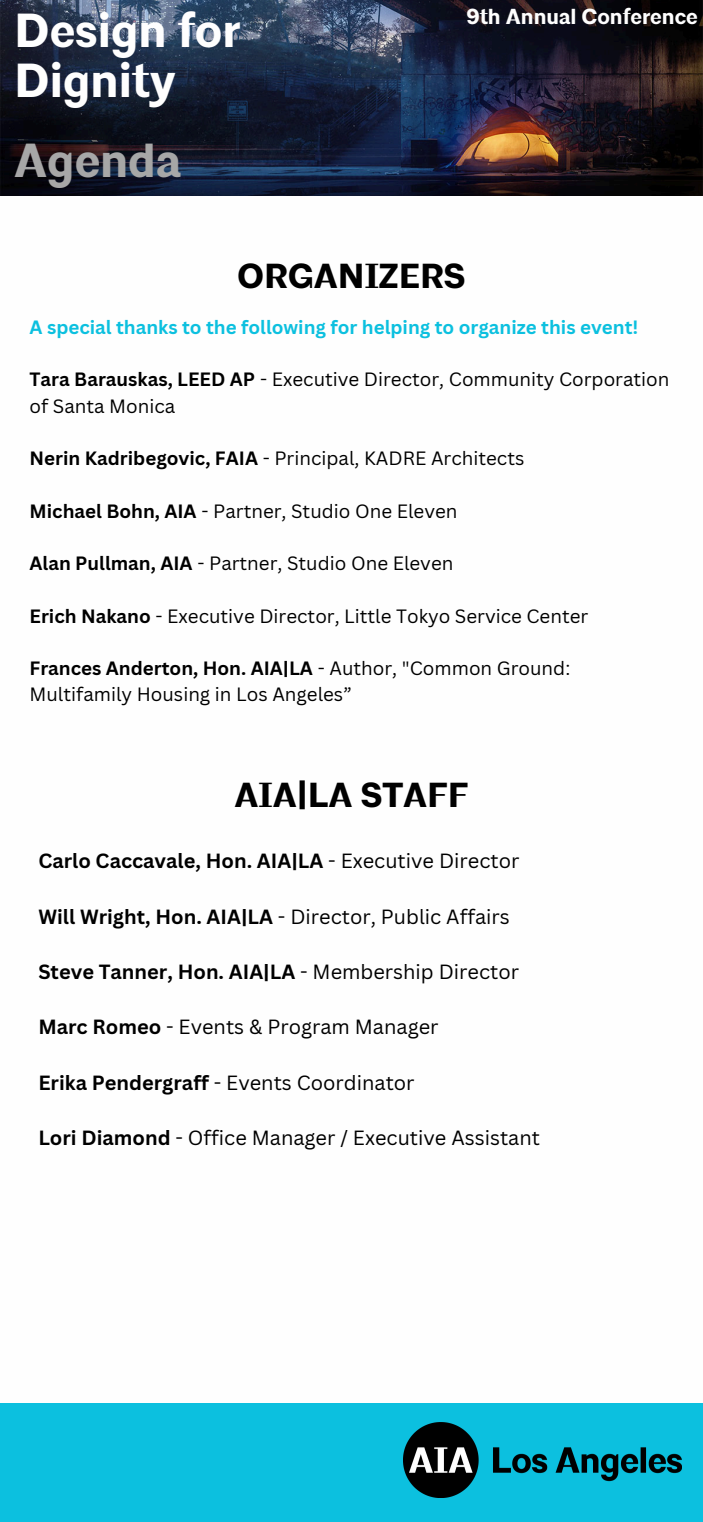
<style>
.page{position:relative;width:703px;height:1522px;background:#fff}
.page>*{position:absolute;margin:0;border:0;box-sizing:border-box;transform-origin:0 0}
.t1{font:700 47.69px/49.4px "Architype";color:#fefefe}
.t2{font:700 47.69px "Architype";color:#a7a7a7}
.t3{font:700 34.69px "Architype";color:#000}
.t4{font:700 21.69px "Architype";color:#fefefe}
.t5{font:20px "Canva Sans";color:#000}
.t6{font:700 20px "Canva Sans";color:#000}
.t7{font:18.75px/26.2px "Canva Sans";color:#000}
.t8{font:700 18.75px "Canva Sans";color:#0cc0df}
.s1{font-weight:700}
.s2{font-weight:400}
</style>
<div class="page">
<img style="left:0;top:0;width:702px;height:195px">
<div style="left:0;top:1403px;width:702px;height:118px;background:#0cc0df"></div>
<img style="left:403px;top:1422px;width:278px;height:75px">
<h1 class="t1" style="left:14px;top:8px;width:227px">Design for<br>Dignity</h1>
<h1 class="t2" style="left:14px;top:134px;width:168px">Agenda</h1>
<h2 class="t4" style="left:466px;top:4px;width:233px">9th Annual Conference</h2>
<h5 class="t3" style="left:237px;top:256px;width:230px">ORGANIZERS</h5>
<p class="t8" style="left:30px;top:313px;width:610px">A special thanks to the following for helping to organize this event!</p>
<p class="t7" style="left:30px;top:366px;width:641px"><span class="s1">Tara Barauskas, LEED AP</span> - Executive Director, Community Corporation of Santa Monica</p>
<p class="t7" style="left:30px;top:444px;width:496px"><span class="s1">Nerin Kadribegovic, FAIA</span> - Principal, KADRE Architects</p>
<p class="t7" style="left:30px;top:497px;width:429px"><span class="s1">Michael Bohn, AIA</span> - Partner, Studio One Eleven</p>
<p class="t7" style="left:30px;top:549px;width:425px"><span class="s1">Alan Pullman, AIA</span> - Partner, Studio One Eleven</p>
<p class="t7" style="left:30px;top:602px;width:560px"><span class="s1">Erich Nakano</span> - Executive Director, Little Tokyo Service Center</p>
<h2 class="t7" style="left:30px;top:654px;width:542px"><span class="s1">Frances Anderton, Hon. AIA|LA</span> - Author, "Common Ground:<br>Multifamily Housing in Los Angeles”</h2>
<h4 class="t3" style="left:234px;top:775px;width:235px">AIA|LA STAFF</h4>
<h4 class="t6" style="left:38px;top:846px;width:482px">Carlo Caccavale, Hon. AIA|LA <span class="s2">- Executive Director</span></h4>
<h4 class="t5" style="left:38px;top:902px;width:472px"><span class="s1">Will Wright, Hon. AIA|LA</span> - Director, Public Affairs</h4>
<h4 class="t6" style="left:38px;top:957px;width:482px">Steve Tanner, Hon. AIA|LA <span class="s2">- Membership Director</span></h4>
<h4 class="t5" style="left:38px;top:1012px;width:401px"><span class="s1">Marc Romeo</span> - Events &amp; Program Manager</h4>
<h4 class="t5" style="left:38px;top:1068px;width:377px"><span class="s1">Erika Pendergraff</span> - Events Coordinator</h4>
<p class="t5" style="left:38px;top:1123px;width:503px"><span class="s1">Lori Diamond</span> - Office Manager / Executive Assistant</p>
</div>
